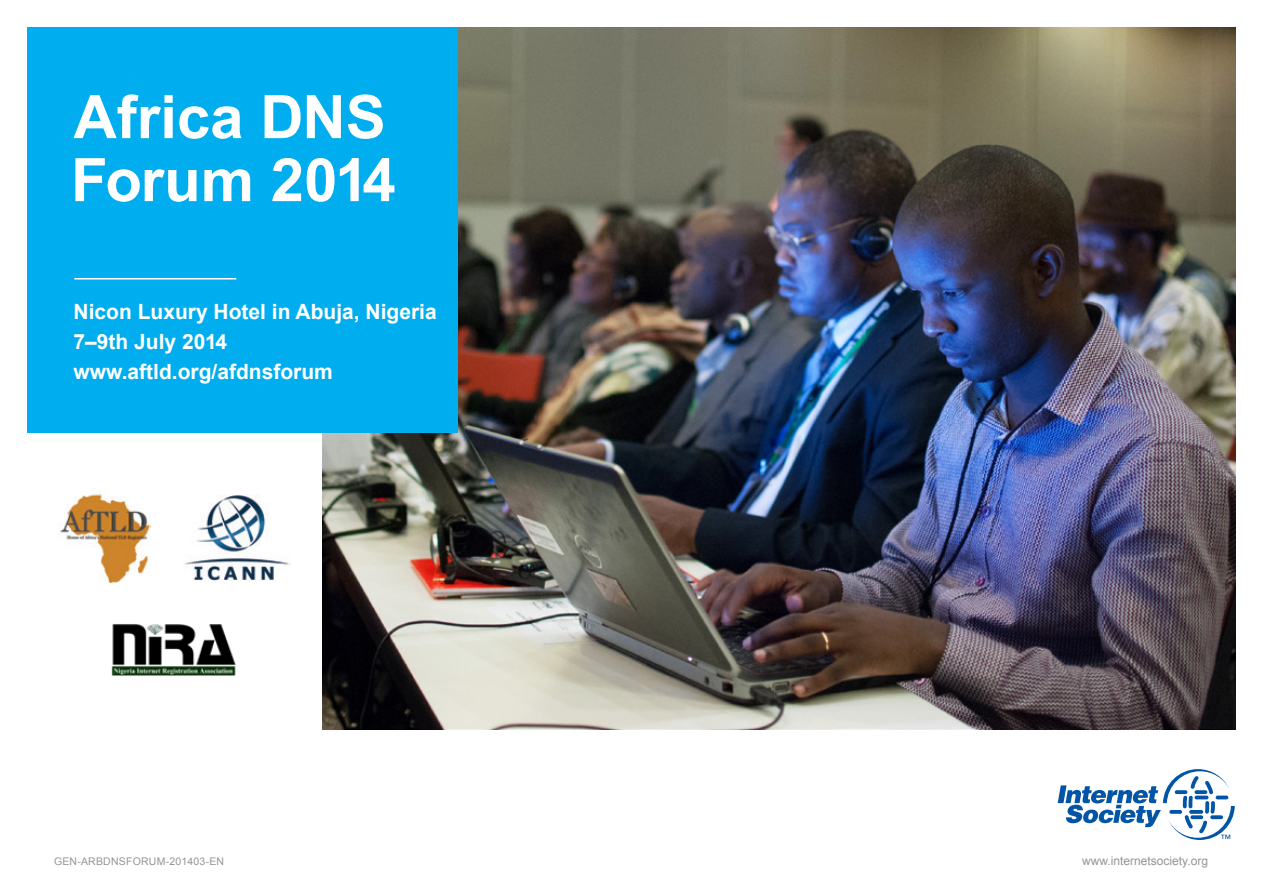
<style>
.page{position:relative;width:1263px;height:893px;background:#fff}
.page>*{position:absolute;margin:0;border:0;box-sizing:border-box;transform-origin:0 0}
.t1{font:700 60px/63px "Arial";color:#fff}
.t2{font:700 21px/30px "Arial";color:#fff}
.t3{font:12px "Arial";color:#939598}
.t4{font:10.5px "Arial";letter-spacing:.02em;color:#939598}
</style>
<div class="page">
<img style="left:323px;top:27px;width:913px;height:702px">
<svg style="left:1058px;top:769px;width:177px;height:71px"></svg>
<div style="left:27px;top:27px;width:431px;height:406px;background:#00aeef"></div>
<hr style="left:74px;top:278px;width:162px;height:1px;background:#fff">
<img style="left:185px;top:495px;width:105px;height:86px">
<img style="left:60px;top:493px;width:90px;height:90px">
<img style="left:111px;top:624px;width:125px;height:52px">
<h1 class="t1" style="left:71px;top:86px;width:326px">Africa DNS<br>Forum 2014</h1>
<p class="t2" style="left:74px;top:297px;width:365px">Nicon Luxury Hotel in Abuja, Nigeria<br>7–9th July 2014 www.aftld.org/afdnsforum</p>
<p class="t4" style="left:54px;top:856px;width:172px">GEN-ARBDNSFORUM-201403-EN</p>
<p class="t3" style="left:1082px;top:854px;width:127px">www.internetsociety.org</p>
</div>
